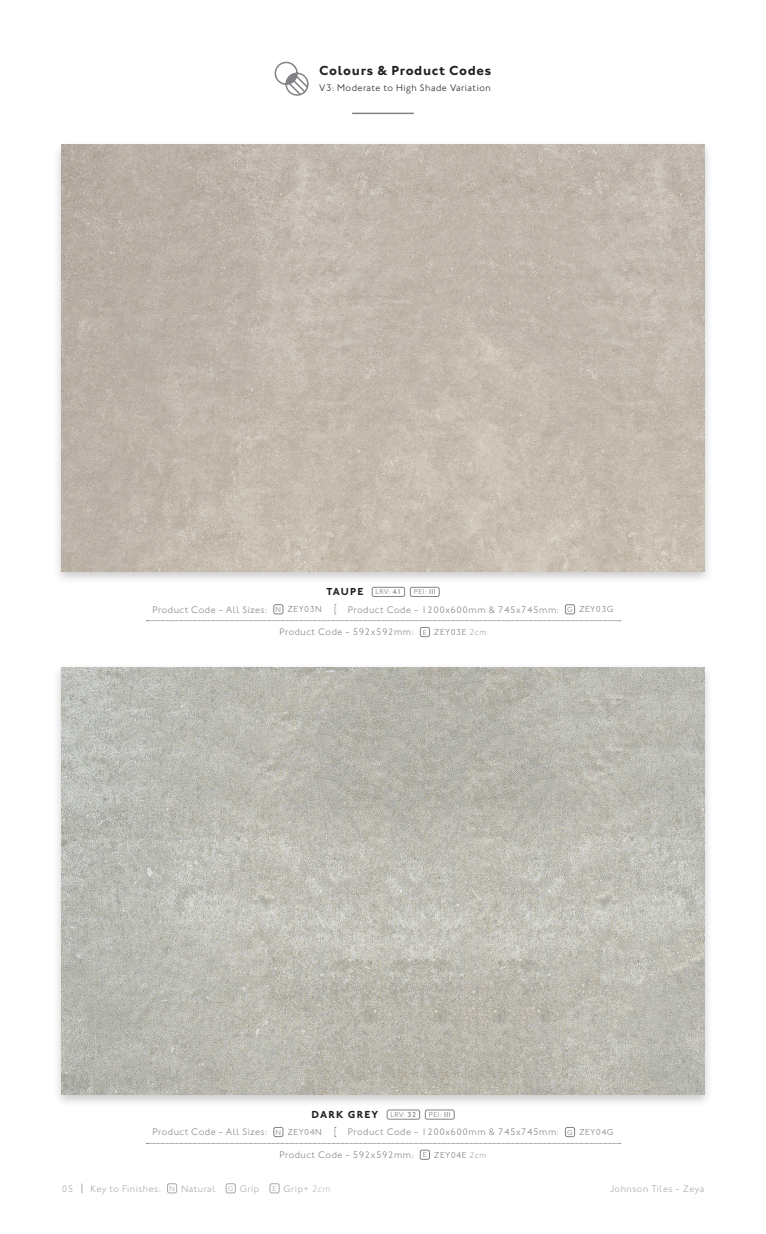
<style>
.page{position:relative;width:766px;height:1234px;background:#fff}
.page>*{position:absolute;margin:0;border:0;box-sizing:border-box;transform-origin:0 0}
.t1{font:700 13.5px "Johnston ITC Std";letter-spacing:.05em;color:#231f20}
.t2{font:700 10.5px "Johnston ITC Std";letter-spacing:.095em;color:#231f20}
.t3{font:300 9.75px "Johnston ITC Std";letter-spacing:.05em;color:#808285}
.t4{font:300 9.75px "Johnston ITC Std";letter-spacing:.05em;color:#a8a9ad}
.t5{font:300 9.75px "Johnston ITC Std";letter-spacing:.05em;color:#231f20}
.t6{font:300 9px "Johnston ITC Std";letter-spacing:.05em;color:#808285}
.t7{font:300 7.5px "Johnston ITC Std";letter-spacing:.06em;color:#808285}
.t8{font:300 7.5px "Johnston ITC Std";color:#a8a9ad}
.s1{font-weight:500}
.s2{font-style:italic;color:#a8a9ad}
.s3{font-style:italic;color:#bcbdc0}
</style>
<div class="page">
<div style="left:167px;top:1183px;width:10px;height:9px;border:1px solid #a8a9ad;border-radius:2px"></div>
<div style="left:226px;top:1183px;width:9px;height:9px;border:1px solid #a8a9ad;border-radius:2px"></div>
<div style="left:270px;top:1183px;width:9px;height:9px;border:1px solid #a8a9ad;border-radius:2px"></div>
<hr style="left:352px;top:113px;width:62px;height:1px;background:#808285">
<svg style="left:274px;top:61px;width:35px;height:35px"></svg>
<div style="left:53px;top:662px;width:660px;height:445px;background:#231f20;opacity:.25"></div>
<img style="left:62px;top:667px;width:642px;height:427px">
<div style="left:387px;top:1109px;width:32px;height:10px;border:1px solid #808285;border-radius:2px"></div>
<div style="left:425px;top:1109px;width:29px;height:10px;border:1px solid #808285;border-radius:2px"></div>
<svg style="left:146px;top:1127px;width:430px;height:16px"></svg>
<div style="left:420px;top:1149px;width:9px;height:10px;border:1px solid #808285;border-radius:2px"></div>
<div style="left:53px;top:140px;width:660px;height:445px;background:#231f20;opacity:.25"></div>
<img style="left:62px;top:145px;width:642px;height:426px">
<div style="left:372px;top:587px;width:32px;height:9px;border:1px solid #808285;border-radius:2px"></div>
<div style="left:410px;top:587px;width:29px;height:9px;border:1px solid #808285;border-radius:2px"></div>
<div style="left:273px;top:604px;width:10px;height:10px;border:1px solid #808285;border-radius:2px"></div>
<div style="left:565px;top:604px;width:9px;height:10px;border:1px solid #808285;border-radius:2px"></div>
<svg style="left:334px;top:604px;width:2px;height:10px"></svg>
<svg style="left:146px;top:620px;width:474px;height:1px"></svg>
<div style="left:420px;top:627px;width:9px;height:9px;border:1px solid #808285;border-radius:2px"></div>
<p class="t1" style="left:319px;top:62px;width:174px">Colours &amp; Product Codes</p>
<p class="t5" style="left:319px;top:82px;width:173px">V3: Moderate to High Shade Variation</p>
<p class="t2" style="left:326px;top:585px;width:38px">TAUPE</p>
<p class="t7" style="left:375px;top:587px;width:28px">LRV: <span class="s1">41</span></p>
<p class="t7" style="left:414px;top:587px;width:23px">PEI: <span class="s1">III</span></p>
<p class="t3" style="left:152px;top:603px;width:116px">Product Code - All Sizes:</p>
<p class="t7" style="left:275px;top:604px;width:7px">N</p>
<p class="t6" style="left:287px;top:604px;width:36px">ZEY03N</p>
<p class="t3" style="left:348px;top:603px;width:212px">Product Code - 1200x600mm &amp; 745x745mm:</p>
<p class="t7" style="left:567px;top:604px;width:7px">G</p>
<p class="t6" style="left:579px;top:604px;width:36px">ZEY03G</p>
<p class="t3" style="left:279px;top:626px;width:136px">Product Code - 592x592mm:</p>
<p class="t7" style="left:422px;top:627px;width:6px">E</p>
<p class="t6" style="left:434px;top:626px;width:54px">ZEY03E <span class="s2">2cm</span></p>
<p class="t2" style="left:311px;top:1107px;width:68px">DARK GREY</p>
<p class="t7" style="left:390px;top:1109px;width:28px">LRV: <span class="s1">32</span></p>
<p class="t7" style="left:429px;top:1109px;width:23px">PEI: <span class="s1">III</span></p>
<p class="t3" style="left:152px;top:1125px;width:116px">Product Code - All Sizes:</p>
<p class="t7" style="left:275px;top:1127px;width:7px">N</p>
<p class="t6" style="left:287px;top:1126px;width:36px">ZEY04N</p>
<p class="t3" style="left:348px;top:1125px;width:212px">Product Code - 1200x600mm &amp; 745x745mm:</p>
<p class="t7" style="left:567px;top:1127px;width:7px">G</p>
<p class="t6" style="left:579px;top:1126px;width:36px">ZEY04G</p>
<p class="t3" style="left:279px;top:1148px;width:136px">Product Code - 592x592mm:</p>
<p class="t7" style="left:422px;top:1149px;width:6px">E</p>
<p class="t6" style="left:434px;top:1149px;width:54px">ZEY04E <span class="s2">2cm</span></p>
<p class="t4" style="left:62px;top:1182px;width:13px">05</p>
<p class="t4" style="left:91px;top:1182px;width:72px">Key to Finishes:</p>
<p class="t8" style="left:169px;top:1183px;width:7px">N</p>
<p class="t4" style="left:181px;top:1182px;width:36px">Natural</p>
<p class="t8" style="left:228px;top:1183px;width:7px">G</p>
<p class="t4" style="left:240px;top:1182px;width:21px">Grip</p>
<p class="t8" style="left:272px;top:1183px;width:6px">E</p>
<p class="t4" style="left:283px;top:1182px;width:48px">Grip+ <span class="s3">2cm</span></p>
<p class="t4" style="left:609px;top:1182px;width:96px">Johnson Tiles - Zeya</p>
</div>
